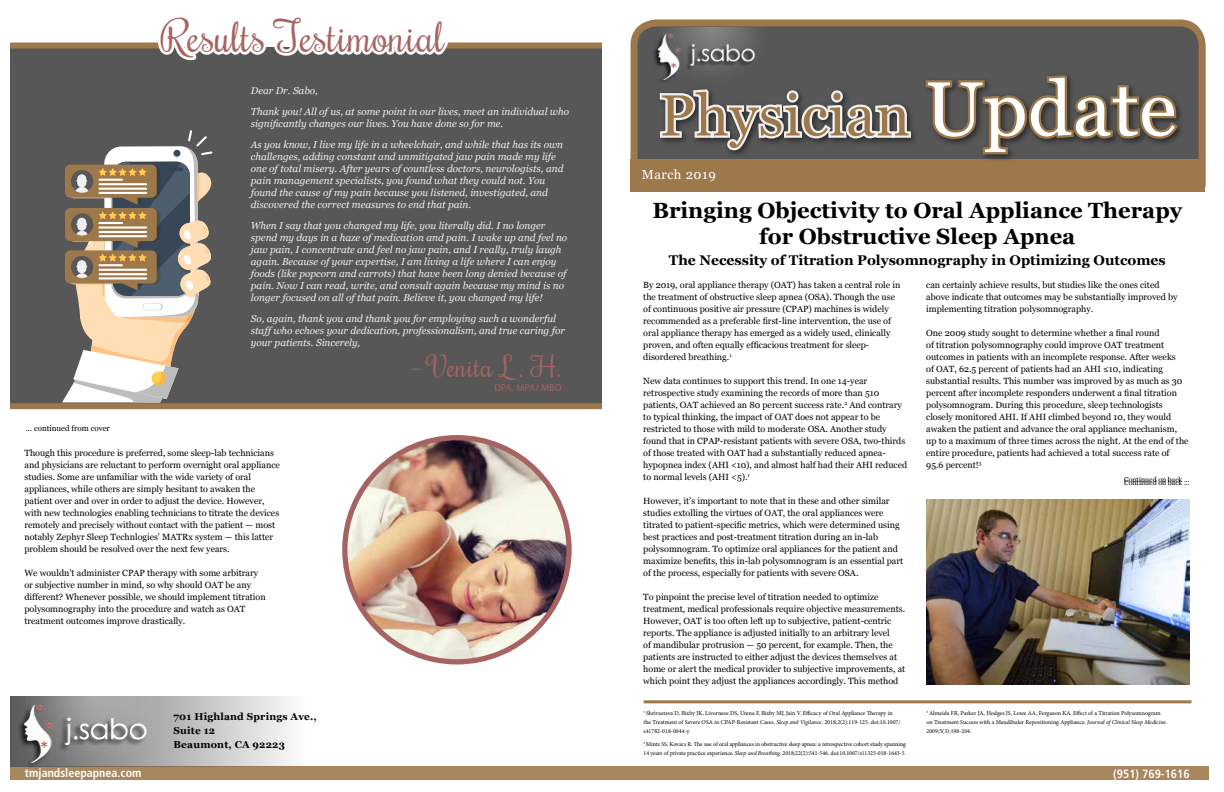
<style>
.page{position:relative;width:1224px;height:792px;background:#fff}
.page>*{position:absolute;margin:0;border:0;box-sizing:border-box;transform-origin:0 0}
.t1{font:57.8px "Georgia";letter-spacing:.01em;color:#9d784b}
.t2{font:42px "Rochester";letter-spacing:.01em;color:#a66361}
.t3{font:28px "Rochester";letter-spacing:.01em;color:#a66361}
.t4{font:700 22px/26.4px "Georgia";color:#000;text-align:center}
.t5{font:700 14px "Georgia";color:#000}
.t6{font:13.1px "Georgia";letter-spacing:.04em;color:#fff}
.t7{font:700 condensed 12px "Frutiger";color:#fff}
.t8{font:italic 10px/12px "Georgia";color:#f1f0f0}
.t9{font:700 10px/14px "Georgia";letter-spacing:.02em;color:#000}
.t10{font:10px "Myriad Pro";letter-spacing:.01em;color:#a66361}
.t11{font:9px/12px "Georgia";color:#000}
.t12{font:8px "Georgia";color:#000}
.t13{font:7px "Georgia";color:#000}
.t14{font:6px/9px "Minion Pro";letter-spacing:-.005em;color:#000}
.s1{font-size:76.5px;color:#fff}
.s2{font-style:italic}
</style>
<div class="page">
<div style="left:0;top:48px;width:613px;height:358px;background:#575757"></div>
<div style="left:0;top:42px;width:162px;height:6px;background:#9d784b"></div>
<svg style="left:630px;top:19px;width:576px;height:168px;background:#686158"></svg>
<div style="left:630px;top:159px;width:575px;height:33px;background:#9d784b"></div>
<div style="left:439px;top:42px;width:174px;height:6px;background:#9d784b"></div>
<div style="left:0;top:403px;width:612px;height:6px;background:#9d784b"></div>
<div style="left:602px;top:0;width:10px;height:792px;background:#fff"></div>
<div style="left:608px;top:0;width:10px;height:792px;background:#fff"></div>
<div style="left:0;top:0;width:10px;height:792px;background:#fff"></div>
<div style="left:11px;top:767px;width:1198px;height:13px;background:#a8865e"></div>
<div style="left:657px;top:72px;width:528px;height:90px;background:#000;opacity:.52"></div>
<svg style="left:658px;top:87px;width:255px;height:66px"></svg>
<svg style="left:923px;top:73px;width:258px;height:84px;background:#655a4d"></svg>
<svg style="left:62px;top:42px;width:390px;height:360px"></svg>
<svg style="left:11px;top:696px;width:317px;height:71px"></svg>
<img style="left:18px;top:697px;width:162px;height:70px">
<img style="left:654px;top:27px;width:128px;height:56px">
<img style="left:345px;top:438px;width:224px;height:224px;border-radius:112px">
<div style="left:342px;top:435px;width:230px;height:230px;border:5px solid #a66361;border-radius:50%"></div>
<img style="left:927px;top:499px;width:263px;height:186px">
<hr style="left:644px;top:700px;width:548px;height:3px;background:#9d784b">
<h2 class="t2" style="left:161px;top:9px;width:285px">Results Testimonial</h2>
<p class="t8" style="left:251px;top:80px;width:320px;line-height:21px">Dear Dr. Sabo,<br>Thank you! All of us, at some point in our lives, meet an individual who</p>
<p class="t8" style="left:251px;top:113px;width:314px;line-height:21px">significantly changes our lives. You have done so for me.<br>As you know, I live my life in a wheelchair, and while that has its own</p>
<p class="t8" style="left:251px;top:151px;width:314px">challenges, adding constant and unmitigated jaw pain made my life one of total misery. After years of countless doctors, neurologists, and pain management specialists, you found what they could not. You found the cause of my pain because you listened, investigated, and discovered the correct measures to end that pain.</p>
<p class="t8" style="left:251px;top:220px;width:318px">When I say that you changed my life, you literally did. I no longer spend my days in a haze of medication and pain. I wake up and feel no jaw pain, I concentrate and feel no jaw pain, and I really, truly laugh again. Because of your expertise, I am living a life where I can enjoy foods (like popcorn and carrots) that have been long denied because of pain. Now I can read, write, and consult again because my mind is no longer focused on all of that pain. Believe it, you changed my life!</p>
<p class="t8" style="left:251px;top:313px;width:316px">So, again, thank you and thank you for employing such a wonderful staff who echoes your dedication, professionalism, and true caring for your patients. Sincerely,</p>
<p class="t12" style="left:26px;top:423px;width:86px">... continued from cover</p>
<p class="t11" style="left:24px;top:447px;width:257px">Though this procedure is preferred, some sleep-lab technicians and physicians are reluctant to perform overnight oral appliance studies. Some are unfamiliar with the wide variety of oral appliances, while others are simply hesitant to awaken the patient over and over in order to adjust the device. However, with new technologies enabling technicians to titrate the devices remotely and precisely without contact with the patient — most notably Zephyr Sleep Technlogies’ MATRx system — this latter problem should be resolved over the next few years.</p>
<p class="t11" style="left:24px;top:567px;width:243px">We wouldn’t administer CPAP therapy with some arbitrary or subjective number in mind, so why should OAT be any different? Whenever possible, we should implement titration polysomnography into the procedure and watch as OAT treatment outcomes improve drastically.</p>
<p class="t9" style="left:174px;top:709px;width:145px">701 Highland Springs Ave.,<br>Suite 12<br>Beaumont, CA 92223</p>
<h3 class="t3" style="left:411px;top:349px;width:153px">– Venita L . H.</h3>
<p class="t10" style="left:494px;top:382px;width:69px">DPA, MPA/ MBO</p>
<h1 class="t1" style="left:660px;top:81px;width:518px">Physician <span class="s1">Update</span></h1>
<h3 class="t6" style="left:642px;top:167px;width:76px">March 2019</h3>
<h3 class="t4" style="left:652px;top:197px;width:531px">Bringing Objectivity to Oral Appliance Therapy for Obstructive Sleep Apnea</h3>
<h3 class="t5" style="left:669px;top:251px;width:499px">The Necessity of Titration Polysomnography in Optimizing Outcomes</h3>
<p class="t11" style="left:643px;top:279px;width:259px">By 2019, oral appliance therapy (OAT) has taken a central role in the treatment of obstructive sleep apnea (OSA). Though the use of continuous positive air pressure (CPAP) machines is widely recommended as a preferable first-line intervention, the use of oral appliance therapy has emerged as a widely used, clinically proven, and often equally efficacious treatment for sleep&shy;disordered breathing.<sup>1</sup></p>
<p class="t11" style="left:643px;top:375px;width:265px">New data continues to support this trend. In one 14-year retrospective study examining the records of more than 510 patients, OAT achieved an 80 percent success rate.<sup>2</sup> And contrary to typical thinking, the impact of OAT does not appear to be restricted to those with mild to moderate OSA. Another study found that in CPAP-resistant patients with severe OSA, two-thirds of those treated with OAT had a substantially reduced apnea&shy;hypopnea index (AHI &lt;10), and almost half had their AHI reduced to normal levels (AHI &lt;5).<sup>1</sup></p>
<p class="t11" style="left:643px;top:495px;width:262px">However, it’s important to note that in these and other similar studies extolling the virtues of OAT, the oral appliances were titrated to patient-specific metrics, which were determined using best practices and post-treatment titration during an in-lab polysomnogram. To optimize oral appliances for the patient and maximize benefits, this in-lab polysomnogram is an essential part of the process, especially for patients with severe OSA.</p>
<p class="t11" style="left:643px;top:591px;width:264px">To pinpoint the precise level of titration needed to optimize treatment, medical professionals require objective measurements.<br>However, OAT is too often left up to subjective, patient-centric reports. The appliance is adjusted initially to an arbitrary level<br>of mandibular protrusion — 50 percent, for example. Then, the patients are instructed to either adjust the devices themselves at home or alert the medical provider to subjective improvements, at which point they adjust the appliances accordingly. This method</p>
<p class="t14" style="left:644px;top:708px;width:258px"><sup>1</sup> Shrivastava D, Bixby JK, Livornese DS, Urena F, Bixby MJ, Jain V. Efficacy of Oral Appliance Therapy in the Treatment of Severe OSA in CPAP-Resistant Cases. <span class="s2">Sleep and Vigilance.</span> 2018;2(2):119-125. doi:10.1007/ s41782-018-0044-y</p>
<p class="t14" style="left:644px;top:740px;width:264px"><sup>2</sup> Mintz SS, Kovacs R. The use of oral appliances in obstructive sleep apnea: a retrospective cohort study spanning<br>14 years of private practice experience. <span class="s2">Sleep and Breathing.</span> 2018;22(2):541-546. doi:10.1007/s11325-018-1643-5</p>
<p class="t11" style="left:926px;top:279px;width:253px">can certainly achieve results, but studies like the ones cited above indicate that outcomes may be substantially improved by implementing titration polysomnography.</p>
<p class="t11" style="left:926px;top:327px;width:264px">One 2009 study sought to determine whether a final round<br>of titration polysomnography could improve OAT treatment outcomes in patients with an incomplete response. After weeks<br>of OAT, 62.5 percent of patients had an AHI ≤10, indicating substantial results. This number was improved by as much as 30 percent after incomplete responders underwent a final titration polysomnogram. During this procedure, sleep technologists closely monitored AHI. If AHI climbed beyond 10, they would awaken the patient and advance the oral appliance mechanism, up to a maximum of three times across the night. At the end of the entire procedure, patients had achieved a total success rate of 95.6 percent!<sup>3</sup></p>
<p class="t13" style="left:1124px;top:476px;width:67px">Continued on back ...</p>
<p class="t13" style="left:1124px;top:478px;width:67px">Continued on back ...</p>
<p class="t14" style="left:927px;top:708px;width:242px"><sup>3</sup> Almeida FR, Parker JA, Hodges JS, Lowe AA, Ferguson KA. Effect of a Titration Polysomnogram on Treatment Success with a Mandibular Repositioning Appliance. <span class="s2">Journal of Clinical Sleep Medicine.<br></span>2009;5(3):198-204.</p>
<h3 class="t7" style="left:25px;top:766px;width:118px">tmjandsleepapnea.com</h3>
<h3 class="t7" style="left:1113px;top:766px;width:78px">(951) 769-1616</h3>
</div>
